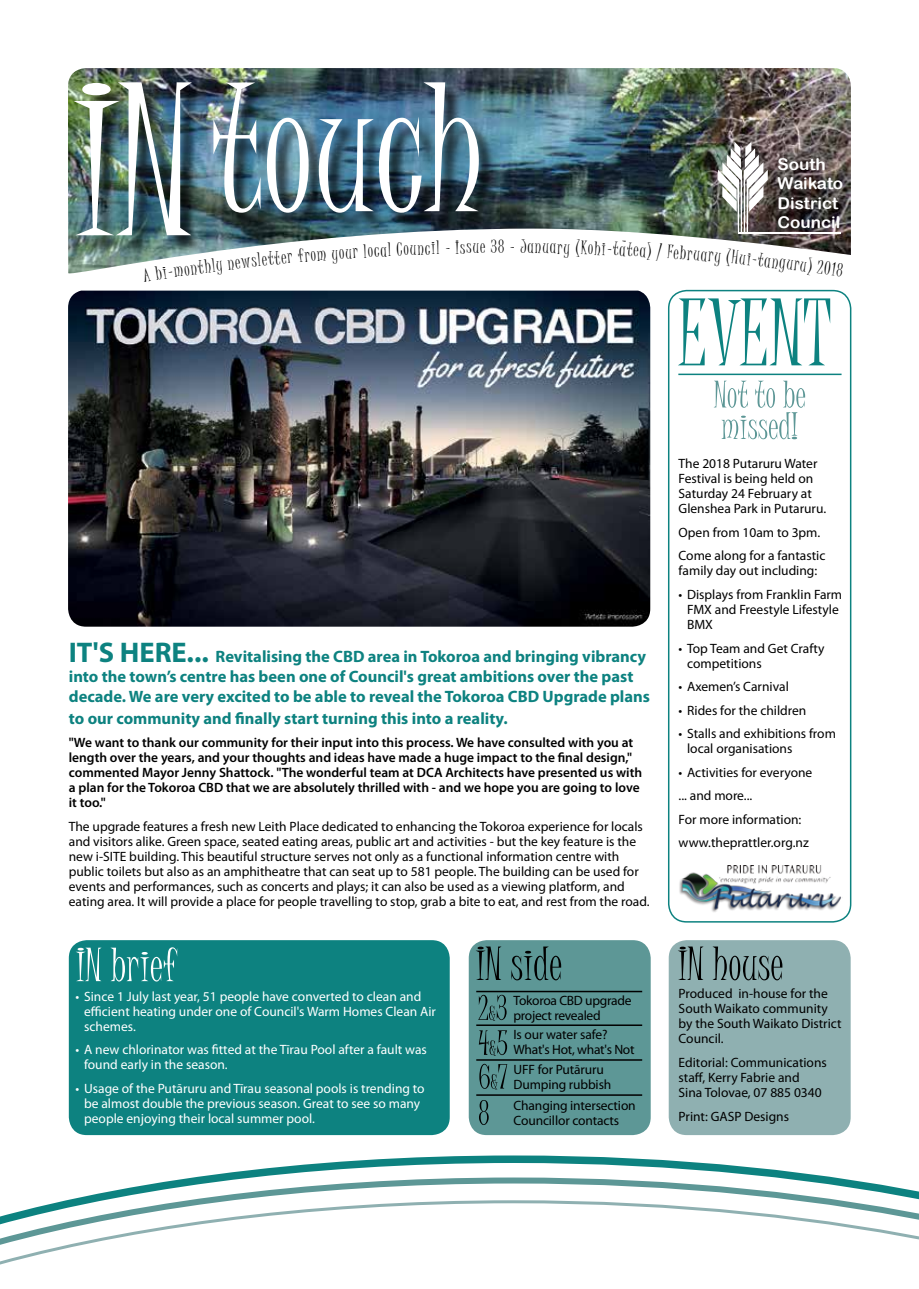
<style>
.page{position:relative;width:919px;height:1289px;background:#fff}
.page>*{position:absolute;margin:0;border:0;box-sizing:border-box;transform-origin:0 0}
.t1{font:18px "Juice ITC";color:#000}
.t2{font:700 16.5px/19.8px "Myriad Pro";color:#0d8280}
.t3{font:16.2px/19.5px "Arial Rounded MT Bold";color:#fff;scale:1.05 1}
.t4{font:13.5px/15px "Myriad Pro";color:#000}
.t5{font:600 13.5px/15px "Myriad Pro";color:#000}
.t6{font:13.5px/15px "Myriad Pro";color:#fff}
.t7{font:13.5px/15px "Myriad Pro";letter-spacing:-.02em;color:#000}
.s1{font-size:28.5px}
</style>
<div class="page">
<svg style="left:219px;top:1155px;width:589px;height:19px"></svg>
<svg style="left:77px;top:1174px;width:841px;height:24px"></svg>
<svg style="left:0;top:1198px;width:918px;height:67px"></svg>
<img style="left:68px;top:68px;width:782px;height:206px">
<div style="left:668px;top:940px;width:182px;height:195px;background:#8fb0b1;border-radius:18px"></div>
<div style="left:216px;top:85px;width:281px;height:146px;background:#000;opacity:.75"></div>
<img style="left:213px;top:82px;width:266px;height:131px">
<svg style="left:678px;top:946px;width:104px;height:34px"></svg>
<div style="left:77px;top:85px;width:132px;height:169px;background:#000;opacity:.75"></div>
<img style="left:73px;top:82px;width:119px;height:153px">
<img style="left:718px;top:142px;width:49px;height:91px">
<hr style="left:737px;top:232px;width:103px;height:2px;background:#fff">
<svg style="left:332px;top:1209px;width:453px;height:29px"></svg>
<div style="left:468px;top:940px;width:182px;height:195px;background:#5d9796;border-radius:18px"></div>
<svg style="left:476px;top:946px;width:85px;height:34px"></svg>
<hr style="left:476px;top:1024px;width:166px;height:1px;background:#000">
<hr style="left:476px;top:1059px;width:166px;height:1px;background:#000">
<hr style="left:476px;top:990px;width:166px;height:2px;background:#000">
<svg style="left:478px;top:994px;width:28px;height:26px"></svg>
<hr style="left:476px;top:1094px;width:166px;height:1px;background:#000">
<svg style="left:479px;top:1030px;width:28px;height:25px"></svg>
<svg style="left:479px;top:1063px;width:28px;height:26px"></svg>
<svg style="left:479px;top:1100px;width:9px;height:24px"></svg>
<div style="left:69px;top:940px;width:380px;height:195px;background:#0d8280;border-radius:18px"></div>
<svg style="left:76px;top:947px;width:101px;height:34px"></svg>
<div style="left:668px;top:290px;width:183px;height:632px;border:2px solid #0d8280;border-radius:18px"></div>
<img style="left:68px;top:290px;width:582px;height:336px">
<svg style="left:678px;top:298px;width:152px;height:67px"></svg>
<hr style="left:678px;top:373px;width:163px;height:2px;background:#0d8280">
<svg style="left:713px;top:381px;width:92px;height:58px"></svg>
<img style="left:679px;top:865px;width:162px;height:47px">
<p class="t3" style="left:777px;top:154px;width:64px">South<br>Waikato<br>District<br>Council</p>
<h1 class="t1" style="left:141px;top:265px;width:32px;rotate:-9deg">A bi-</h1>
<h1 class="t1" style="left:173px;top:260px;width:39px;rotate:-8deg">month</h1>
<h1 class="t1" style="left:211px;top:255px;width:40px;rotate:-7deg">ly new</h1>
<h1 class="t1" style="left:250px;top:250px;width:30px;rotate:-6deg">slett</h1>
<h1 class="t1" style="left:280px;top:247px;width:36px;rotate:-5deg">er fro</h1>
<h1 class="t1" style="left:316px;top:244px;width:42px;rotate:-4deg">m your</h1>
<h1 class="t1" style="left:363px;top:241px;width:41px;rotate:-3deg">local C</h1>
<h1 class="t1" style="left:403px;top:238px;width:37px;rotate:-2deg">ouncil</h1>
<h1 class="t1" style="left:445px;top:237px;width:41px;rotate:-1deg">- Issue</h1>
<h1 class="t1" style="left:491px;top:236px;width:37px">38-J</h1>
<h1 class="t1" style="left:527px;top:236px;width:44px;rotate:1deg">anuary</h1>
<h1 class="t1" style="left:576px;top:237px;width:38px;rotate:2deg">(Kohi-</h1>
<h1 class="t1" style="left:613px;top:238px;width:40px;rotate:3deg">tatea)</h1>
<h1 class="t1" style="left:657px;top:241px;width:44px;rotate:4deg">/ Febru</h1>
<h1 class="t1" style="left:701px;top:244px;width:39px;rotate:5deg">ary (H</h1>
<h1 class="t1" style="left:740px;top:247px;width:33px;rotate:6deg">ui-ta</h1>
<h1 class="t1" style="left:773px;top:251px;width:36px;rotate:7deg">nguru</h1>
<h1 class="t1" style="left:809px;top:255px;width:37px;rotate:8deg">) 2018</h1>
<p class="t2" style="left:69px;top:646px;width:582px"><span class="s1">IT'S HERE...</span> Revitalising the CBD area in Tokoroa and bringing vibrancy into the town’s centre has been one of Council's great ambitions over the past decade. We are very excited to be able to reveal the Tokoroa CBD Upgrade plans</p>
<p class="t2" style="left:69px;top:707px;width:440px">to our community and finally start turning this into a reality.</p>
<p class="t5" style="left:69px;top:734px;width:574px">"We want to thank our community for their input into this process. We have consulted with you at length over the years, and your thoughts and ideas have made a huge impact to the final design," commented Mayor Jenny Shattock. "The wonderful team at DCA Architects have presented us with a plan for the Tokoroa CBD that we are absolutely thrilled with - and we hope you are going to love it too."</p>
<p class="t4" style="left:69px;top:818px;width:582px">The upgrade features a fresh new Leith Place dedicated to enhancing the Tokoroa experience for locals and visitors alike. Green space, seated eating areas, public art and activities - but the key feature is the new i-SITE building. This beautiful structure serves not only as a functional information centre with public toilets but also as an amphitheatre that can seat up to 581 people. The building can be used for events and performances, such as concerts and plays; it can also be used as a viewing platform, and eating area. It will provide a place for people travelling to stop, grab a bite to eat, and rest from the road.</p>
<p class="t4" style="left:678px;top:456px;width:149px">The 2018 Putaruru Water<br>Festival is being held on<br>Saturday 24 February at<br>Glenshea Park in Putaruru.</p>
<p class="t4" style="left:678px;top:520px;width:148px;line-height:23.5px">Open from 10am to 3pm.<br>Come along for a fantastic</p>
<p class="t4" style="left:678px;top:563px;width:140px">family day out including:</p>
<p class="t4" style="left:687px;top:586px;width:157px;text-indent:-9px">• Displays from Franklin Farm<br>FMX and Freestyle Lifestyle<br>BMX</p>
<p class="t4" style="left:687px;top:640px;width:139px;text-indent:-9px">• Top Team and Get Crafty competitions</p>
<p class="t4" style="left:678px;top:678px;width:112px">• Axemen’s Carnival</p>
<p class="t4" style="left:678px;top:702px;width:129px">• Rides for the children</p>
<p class="t4" style="left:687px;top:725px;width:150px;text-indent:-9px">• Stalls and exhibitions from local organisations</p>
<p class="t4" style="left:678px;top:760px;width:135px;line-height:23.5px">• Activities for everyone ... and more...<br>For more information: www.theprattler.org.nz</p>
<p class="t6" style="left:84px;top:988px;width:353px;text-indent:-9px">• Since 1 July last year, 51 people have converted to clean and efficient heating under one of Council's Warm Homes Clean Air schemes.</p>
<p class="t6" style="left:84px;top:1042px;width:344px;text-indent:-9px">• A new chlorinator was fitted at the Tīrau Pool after a fault was found early in the season.</p>
<p class="t6" style="left:84px;top:1080px;width:342px;text-indent:-9px">• Usage of the Putāruru and Tīrau seasonal pools is trending to be almost double the previous season. Great to see so many people enjoying their local summer pool.</p>
<p class="t7" style="left:513px;top:992px;width:119px">Tokoroa CBD upgrade project revealed</p>
<p class="t7" style="left:513px;top:1026px;width:123px">Is our water safe?<br>What's Hot, what's Not</p>
<p class="t4" style="left:513px;top:1061px;width:99px">UFF for Putāruru<br>Dumping rubbish</p>
<p class="t4" style="left:513px;top:1097px;width:124px">Changing intersection<br>Councillor contacts</p>
<p class="t4" style="left:678px;top:986px;width:164px">Produced in-house for the<br>South Waikato community by the South Waikato District<br>Council.</p>
<p class="t4" style="left:678px;top:1054px;width:150px">Editorial: Communications staff, Kerry Fabrie and<br>Sina Tolovae, 07 885 0340</p>
<p class="t4" style="left:678px;top:1108px;width:112px">Print: GASP Designs</p>
</div>
